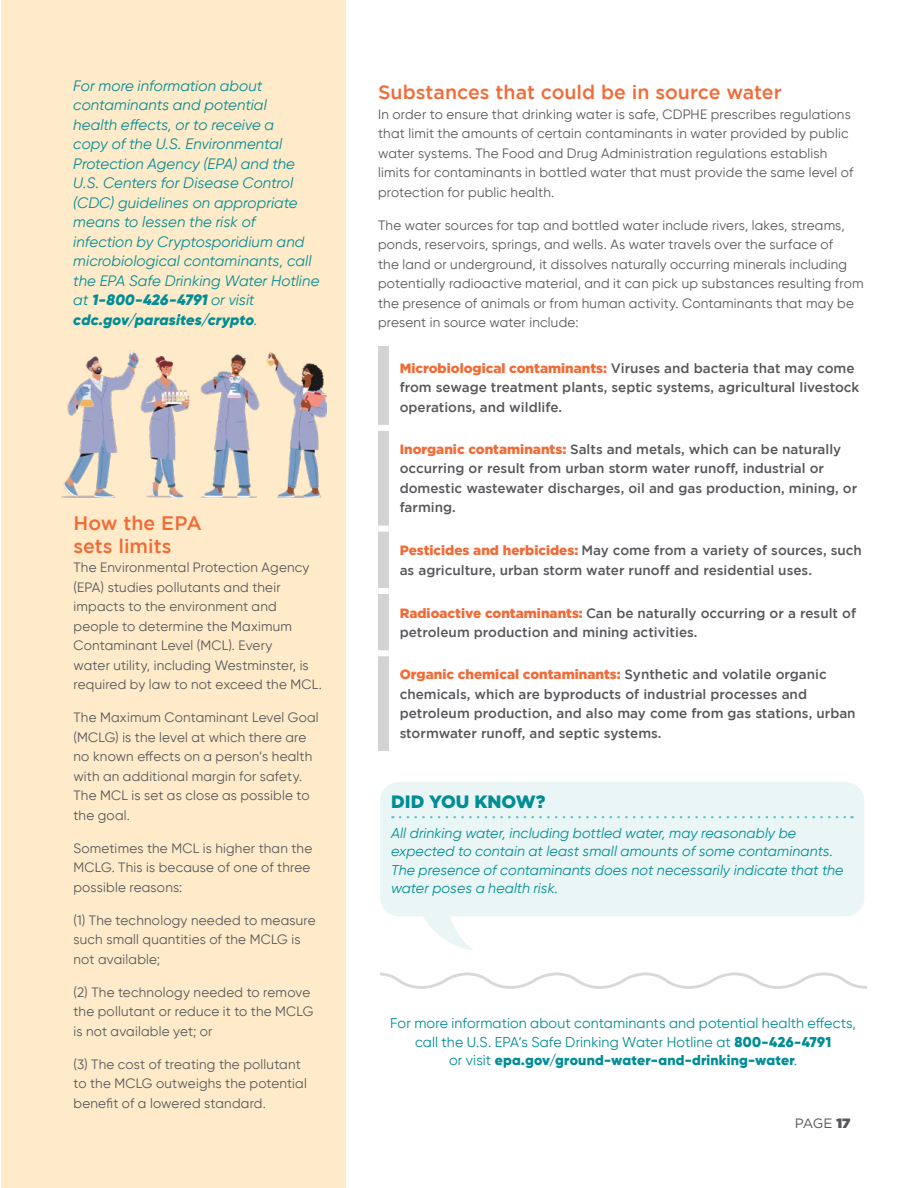
<style>
.page{position:relative;width:918px;height:1188px;background:#fff}
.page>*{position:absolute;margin:0;border:0;box-sizing:border-box;transform-origin:0 0}
.t1{font:500 19.5px/22.5px "Gotham";color:#f26a36}
.t2{font:900 17.85px "Gotham";color:#008d96}
.t3{font:italic 15px/19.5px "Gilroy";letter-spacing:.005em;color:#008d96}
.t4{font:italic 14.25px/18.5px "Gilroy";letter-spacing:.01em;color:#008d96}
.t5{font:14.25px/18.5px "Gilroy";letter-spacing:.01em;color:#008d96;text-align:center}
.t6{font:13.5px/19.5px "Gilroy";letter-spacing:.015em;color:#55575a}
.t7{font:500 13.5px/19.5px "Gotham";color:#55575a}
.t8{font:13.5px "Gotham";color:#55575a}
.s1{font-weight:900}
.s2{font-style:normal}
.s3{font-weight:900;color:#f26a36}
</style>
<div class="page">
<div style="left:2px;top:0;width:344px;height:1188px;background:#ffebc9"></div>
<div style="left:378px;top:347px;width:11px;height:81px;background:#d1d3d5"></div>
<div style="left:378px;top:428px;width:11px;height:101px;background:#d1d3d5"></div>
<div style="left:378px;top:529px;width:11px;height:62px;background:#d1d3d5"></div>
<div style="left:378px;top:591px;width:11px;height:62px;background:#d1d3d5"></div>
<div style="left:378px;top:653px;width:11px;height:101px;background:#d1d3d5"></div>
<div style="left:378px;top:425px;width:11px;height:6px;background:#fff"></div>
<div style="left:378px;top:526px;width:11px;height:6px;background:#fff"></div>
<div style="left:378px;top:588px;width:11px;height:6px;background:#fff"></div>
<div style="left:378px;top:650px;width:11px;height:6px;background:#fff"></div>
<div style="left:378px;top:751px;width:11px;height:6px;background:#fff"></div>
<img style="left:62px;top:351px;width:265px;height:147px">
<svg style="left:380px;top:972px;width:486px;height:17px"></svg>
<svg style="left:380px;top:782px;width:484px;height:168px;fill:#e9f6f5"></svg>
<svg style="left:400px;top:816px;width:453px;height:2px"></svg>
<p class="t3" style="left:73px;top:75px;width:195px">For more information about contaminants and potential</p>
<p class="t3" style="left:73px;top:114px;width:202px">health effects, or to receive a</p>
<p class="t3" style="left:73px;top:134px;width:223px">copy of the U.S. Environmental<br>Protection Agency (EPA) and the</p>
<p class="t3" style="left:73px;top:173px;width:248px">U.S. Centers for Disease Control (CDC) guidelines on appropriate means to lessen the risk of<br>infection by Cryptosporidium and microbiological contaminants, call the EPA Safe Drinking Water Hotline at <span class="s1">1-800-426-4791</span> or visit <span class="s1">cdc.gov/parasites/crypto</span><span class="s2">.</span></p>
<p class="t1" style="left:74px;top:512px;width:130px">How the EPA sets limits</p>
<p class="t6" style="left:74px;top:558px;width:250px">The Environmental Protection Agency (EPA) studies pollutants and their impacts to the environment and people to determine the Maximum Contaminant Level (MCL). Every<br>water utility, including Westminster, is required by law to not exceed the MCL.</p>
<p class="t6" style="left:74px;top:708px;width:247px">The Maximum Contaminant Level Goal (MCLG) is the level at which there are no known effects on a person’s health with an additional margin for safety.<br>The MCL is set as close as possible to the goal.</p>
<p class="t6" style="left:74px;top:838px;width:240px">Sometimes the MCL is higher than the<br>MCLG. This is because of one of three possible reasons:</p>
<p class="t6" style="left:74px;top:910px;width:244px">(1) The technology needed to measure such small quantities of the MCLG is not available;</p>
<p class="t6" style="left:74px;top:982px;width:241px">(2) The technology needed to remove the pollutant or reduce it to the MCLG is not available yet; or</p>
<p class="t6" style="left:74px;top:1054px;width:235px">(3) The cost of treating the pollutant to the MCLG outweighs the potential benefit of a lowered standard.</p>
<p class="t1" style="left:378px;top:81px;width:405px">Substances that could be in source water</p>
<p class="t6" style="left:378px;top:104px;width:477px">In order to ensure that drinking water is safe, CDPHE prescribes regulations that limit the amounts of certain contaminants in water provided by public water systems. The Food and Drug Administration regulations establish limits for contaminants in bottled water that must provide the same level of protection for public health.</p>
<p class="t6" style="left:378px;top:215px;width:487px">The water sources for tap and bottled water include rivers, lakes, streams, ponds, reservoirs, springs, and wells. As water travels over the surface of<br>the land or underground, it dissolves naturally occurring minerals including potentially radioactive material, and it can pick up substances resulting from the presence of animals or from human activity. Contaminants that may be present in source water include:</p>
<p class="t7" style="left:400px;top:358px;width:461px"><span class="s3">Microbiological contaminants:</span> Viruses and bacteria that may come from sewage treatment plants, septic systems, agricultural livestock operations, and wildlife.</p>
<p class="t7" style="left:400px;top:439px;width:459px"><span class="s3">Inorganic contaminants:</span> Salts and metals, which can be naturally occurring or result from urban storm water runoff, industrial or domestic wastewater discharges, oil and gas production, mining, or farming.</p>
<p class="t7" style="left:400px;top:540px;width:464px"><span class="s3">Pesticides and herbicides:</span> May come from a variety of sources, such as agriculture, urban storm water runoff and residential uses.</p>
<p class="t7" style="left:400px;top:603px;width:458px"><span class="s3">Radioactive contaminants:</span> Can be naturally occurring or a result of petroleum production and mining activities.</p>
<p class="t7" style="left:400px;top:665px;width:457px"><span class="s3">Organic chemical contaminants:</span> Synthetic and volatile organic chemicals, which are byproducts of industrial processes and petroleum production, and also may come from gas stations, urban stormwater runoff, and septic systems.</p>
<p class="t2" style="left:391px;top:791px;width:156px">DID YOU KNOW?</p>
<p class="t4" style="left:391px;top:823px;width:454px">All drinking water, including bottled water, may reasonably be expected to contain at least small amounts of some contaminants.<br>The presence of contaminants does not necessarily indicate that the water poses a health risk.</p>
<p class="t5" style="left:390px;top:1014px;width:467px">For more information about contaminants and potential health effects, call the U.S. EPA’s Safe Drinking Water Hotline at <span class="s1">800-426-4791<br></span>or visit <span class="s1">epa.gov/ground-water-and-drinking-water</span>.</p>
<p class="t8" style="left:795px;top:1116px;width:57px">PAGE <span class="s1">17</span></p>
</div>
